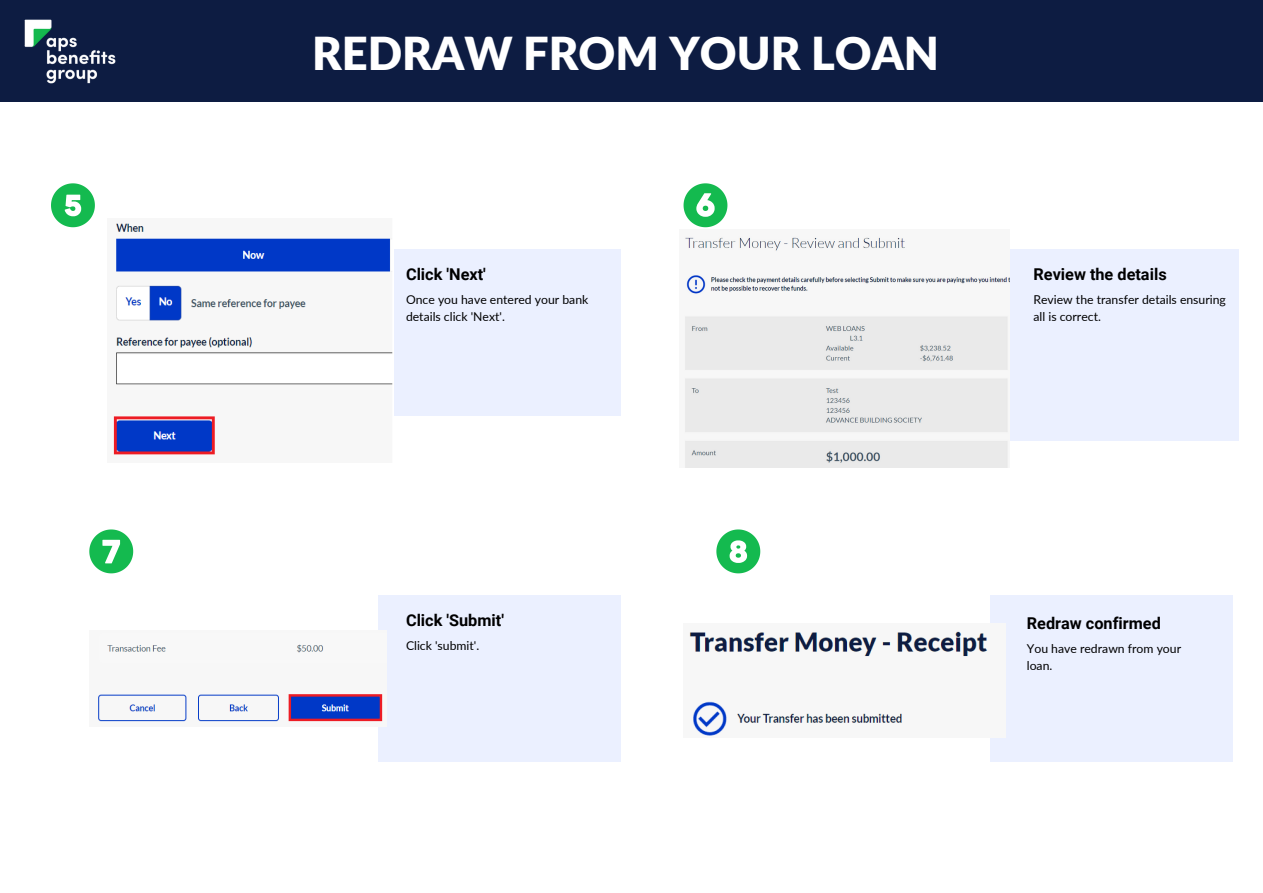
<style>
.page{position:relative;width:1263px;height:893px;background:#fff}
.page>*{position:absolute;margin:0;border:0;box-sizing:border-box;transform-origin:0 0}
.t1{font:900 45.3px "Lato";color:#fff}
.t2{font:700 16.27px "Roboto";color:#000}
.t3{font:12.23px/17.1px "Lato";color:#000}
</style>
<div class="page">
<div style="left:378px;top:249px;width:242px;height:166px;background:#ebf0ff"></div>
<div style="left:0;top:0;width:1263px;height:102px;background:#0d1c42"></div>
<div style="left:996px;top:249px;width:242px;height:191px;background:#ebf0ff"></div>
<div style="left:378px;top:595px;width:242px;height:166px;background:#ebf0ff"></div>
<div style="left:990px;top:595px;width:243px;height:166px;background:#ebf0ff"></div>
<img style="left:24px;top:19px;width:92px;height:65px">
<svg style="left:51px;top:183px;width:44px;height:44px"></svg>
<svg style="left:683px;top:183px;width:44px;height:44px"></svg>
<svg style="left:89px;top:529px;width:44px;height:44px"></svg>
<svg style="left:716px;top:529px;width:44px;height:44px"></svg>
<img style="left:113px;top:223px;width:280px;height:232px">
<img style="left:685px;top:237px;width:325px;height:230px">
<img style="left:98px;top:630px;width:289px;height:96px">
<img style="left:689px;top:624px;width:316px;height:113px">
<p class="t1" style="left:312px;top:26px;width:629px">REDRAW FROM YOUR LOAN</p>
<p class="t2" style="left:406px;top:264px;width:81px">Click 'Next'</p>
<p class="t3" style="left:406px;top:290px;width:184px">Once you have entered your bank details click 'Next'.</p>
<p class="t2" style="left:1033px;top:264px;width:135px">Review the details</p>
<p class="t3" style="left:1033px;top:290px;width:194px">Review the transfer details ensuring all is correct.</p>
<p class="t2" style="left:406px;top:611px;width:99px">Click 'Submit'</p>
<p class="t3" style="left:406px;top:636px;width:75px">Click 'submit'.</p>
<p class="t2" style="left:1027px;top:614px;width:135px">Redraw confirmed</p>
<p class="t3" style="left:1027px;top:640px;width:156px">You have redrawn from your loan.</p>
</div>
